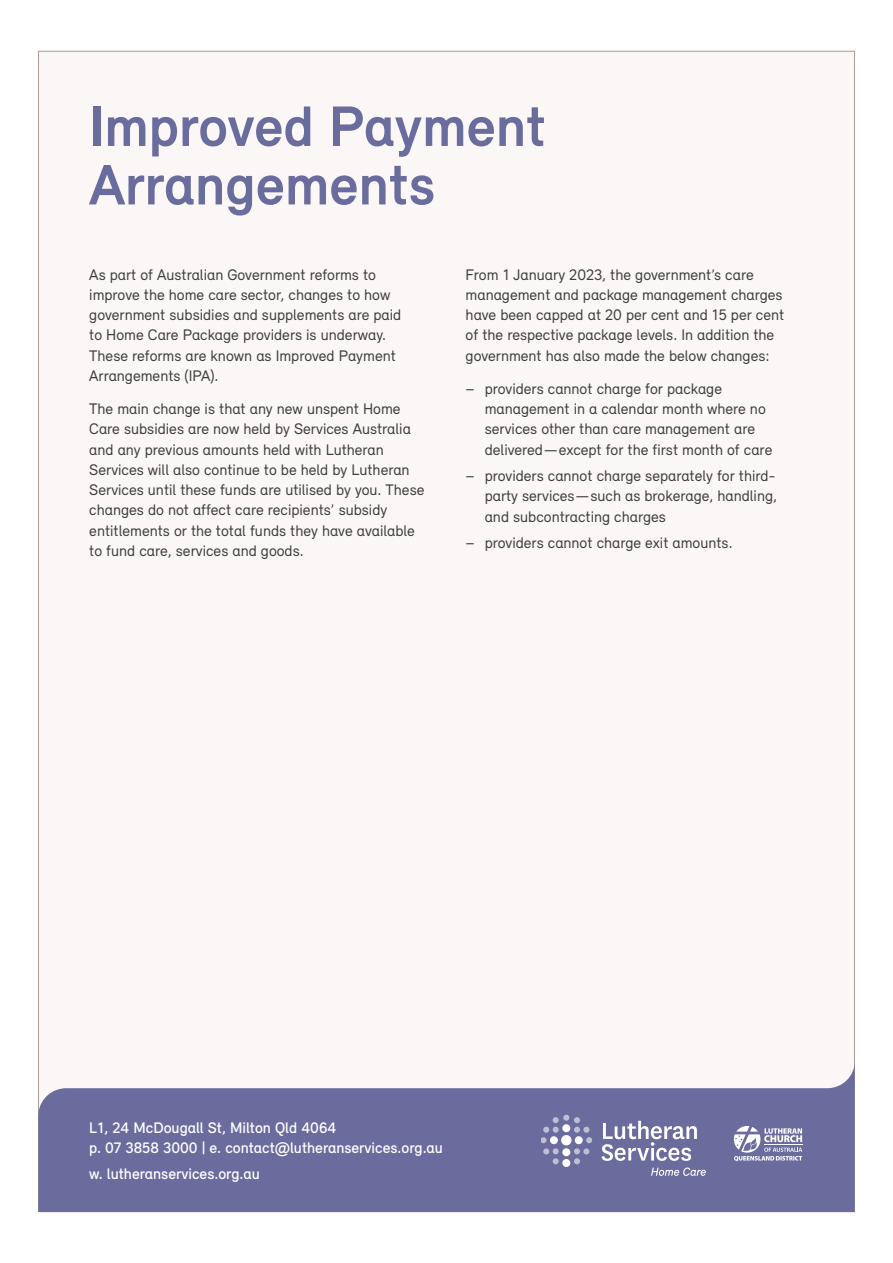
<style>
.page{position:relative;width:893px;height:1263px;background:#fff}
.page>*{position:absolute;margin:0;border:0;box-sizing:border-box;transform-origin:0 0}
.LS_SUB_HEAD{font:700 58.5px/58.5px "Relevant";color:#6a6c9e}
.LS_BODY{font:15.75px/20.2px "Relevant";color:#3e3e3f}
.t1{font:500 15.75px/20.2px "Relevant";color:#fff}
</style>
<div class="page">
<svg style="left:38px;top:1061px;width:817px;height:151px;fill:#6a6c9e"></svg>
<svg style="left:601px;top:1121px;width:96px;height:40px"></svg>
<div style="left:562px;top:1159px;width:8px;height:8px;background:#fff;border-radius:50%"></div>
<svg style="left:542px;top:1115px;width:50px;height:49px;background:#8b8cb3"></svg>
<svg style="left:651px;top:1167px;width:55px;height:9px"></svg>
<svg style="left:734px;top:1126px;width:68px;height:35px"></svg>
<p class="LS_SUB_HEAD" style="left:89px;top:96px;width:458px">Improved Payment<br>Arrangements</p>
<p class="LS_BODY" style="left:89px;top:264px;width:314px">As part of Australian Government reforms to improve the home care sector, changes to how government subsidies and supplements are paid to Home Care Package providers is underway.<br>These reforms are known as Improved Payment Arrangements (IPA).</p>
<p class="LS_BODY" style="left:89px;top:398px;width:337px">The main change is that any new unspent Home Care subsidies are now held by Services Australia and any previous amounts held with Lutheran Services will also continue to be held by Lutheran Services until these funds are utilised by you. These changes do not affect care recipients’ subsidy entitlements or the total funds they have available to fund care, services and goods.</p>
<p class="LS_BODY" style="left:466px;top:264px;width:320px">From 1 January 2023, the government’s care management and package management charges have been capped at 20 per cent and 15 per cent of the respective package levels. In addition the government has also made the below changes:</p>
<p class="LS_BODY" style="left:485px;top:378px;width:289px;text-indent:-19px">– providers cannot charge for package management in a calendar month where no services other than care management are delivered—except for the first month of care</p>
<p class="LS_BODY" style="left:485px;top:465px;width:294px;text-align:justify;text-indent:-19px">– providers cannot charge separately for third&shy;party services—such as brokerage, handling, and subcontracting charges</p>
<p class="LS_BODY" style="left:466px;top:533px;width:268px">– providers cannot charge exit amounts.</p>
<p class="t1" style="left:89px;top:1117px;width:355px">L1, 24 McDougall St, Milton Qld 4064<br>p. 07 3858 3000 | e. contact@lutheranservices.org.au</p>
<p class="t1" style="left:89px;top:1164px;width:172px">w. lutheranservices.org.au</p>
</div>
